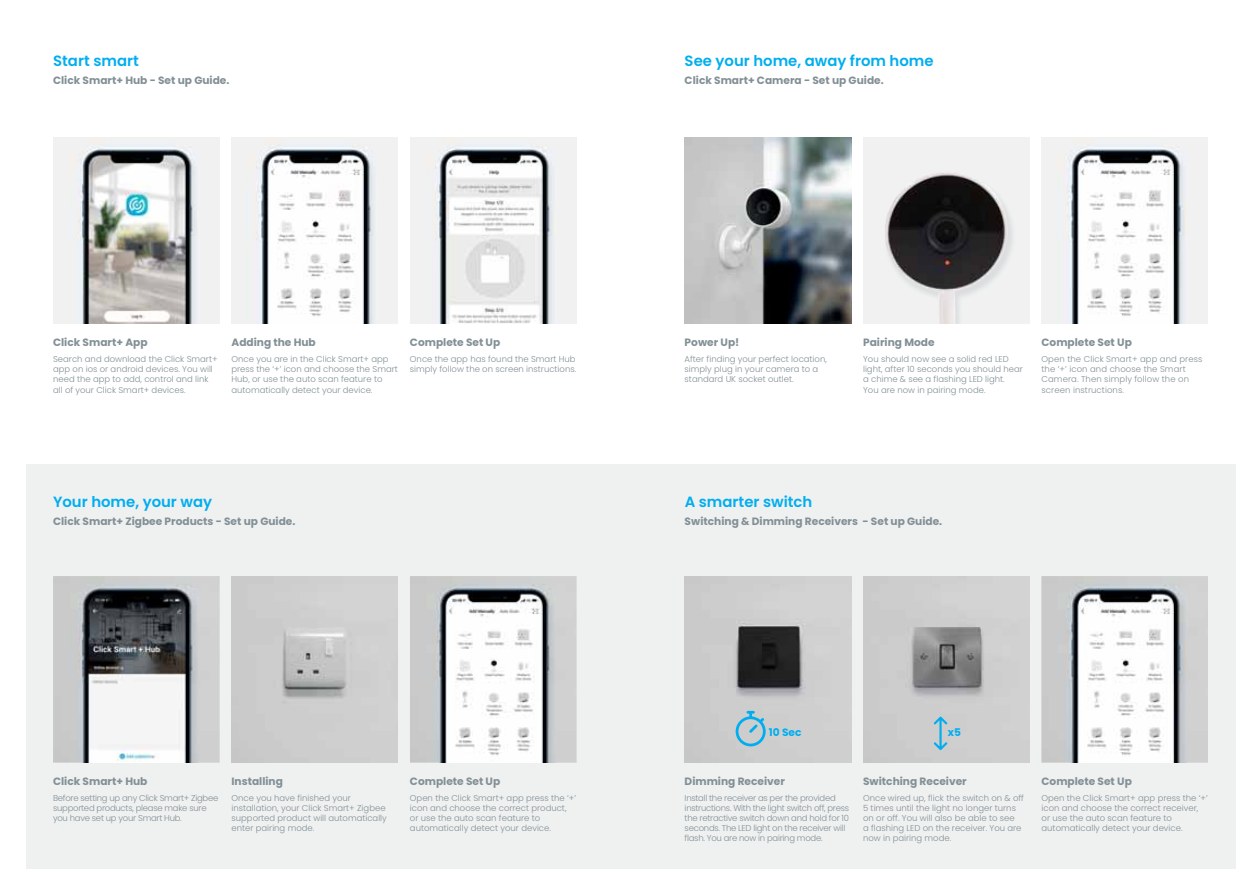
<style>
.page{position:relative;width:1259px;height:893px;background:#fff}
.page>*{position:absolute;margin:0;border:0;box-sizing:border-box;transform-origin:0 0}
.t1{font:600 14.85px "Poppins";color:#00aeef}
.t2{font:700 10.65px "Poppins";color:#829096}
.t3{font:700 10.65px "Poppins";color:#00aeef}
.t4{font:300 8.55px/10.2px "Poppins";color:#829096}
.t5{font:300 8.55px/10.2px "Poppins";letter-spacing:-.03em;color:#829096}
</style>
<div class="page">
<div style="left:26px;top:464px;width:1209px;height:404px;background:#eff0f0"></div>
<img style="left:684px;top:138px;width:167px;height:186px">
<img style="left:684px;top:576px;width:167px;height:186px">
<img style="left:231px;top:576px;width:167px;height:186px">
<img style="left:863px;top:576px;width:166px;height:186px">
<div style="left:863px;top:138px;width:166px;height:186px;background:#f1f1f2"></div>
<img style="left:884px;top:171px;width:125px;height:153px">
<img style="left:82px;top:150px;width:116px;height:174px">
<img style="left:261px;top:150px;width:116px;height:174px">
<img style="left:439px;top:150px;width:116px;height:174px">
<img style="left:1070px;top:150px;width:116px;height:174px">
<img style="left:1041px;top:576px;width:167px;height:186px">
<img style="left:1070px;top:589px;width:116px;height:173px">
<img style="left:439px;top:589px;width:116px;height:173px">
<img style="left:82px;top:589px;width:116px;height:173px">
<svg style="left:933px;top:717px;width:14px;height:33px"></svg>
<svg style="left:735px;top:711px;width:30px;height:35px"></svg>
<h1 class="t1" style="left:53px;top:55px;width:87px">Start smart</h1>
<h1 class="t1" style="left:684px;top:55px;width:250px">See your home, away from home</h1>
<p class="t2" style="left:53px;top:76px;width:178px">Click Smart+ Hub - Set up Guide.</p>
<p class="t2" style="left:684px;top:76px;width:201px">Click Smart+ Camera - Set up Guide.</p>
<p class="t2" style="left:53px;top:338px;width:96px">Click Smart+ App</p>
<p class="t4" style="left:53px;top:355px;width:166px">Search and download the Click Smart+ app on ios or android devices. You will need the app to add, control and link all of your Click Smart+ devices.</p>
<p class="t2" style="left:231px;top:338px;width:86px">Adding the Hub</p>
<p class="t4" style="left:231px;top:355px;width:168px">Once you are in the Click Smart+ app press the ‘+’ icon and choose the Smart Hub, or use the auto scan feature to automatically detect your device.</p>
<p class="t2" style="left:410px;top:338px;width:92px">Complete Set Up</p>
<p class="t4" style="left:410px;top:355px;width:168px">Once the app has found the Smart Hub simply follow the on screen instructions.</p>
<p class="t2" style="left:684px;top:338px;width:56px">Power Up!</p>
<p class="t4" style="left:684px;top:355px;width:144px">After finding your perfect location, simply plug in your camera to a standard UK socket outlet.</p>
<p class="t2" style="left:863px;top:338px;width:73px">Pairing Mode</p>
<p class="t4" style="left:863px;top:355px;width:161px">You should now see a solid red LED light, after 10 seconds you should hear a chime &amp; see a flashing LED light.<br>You are now in pairing mode.</p>
<p class="t2" style="left:1041px;top:338px;width:92px">Complete Set Up</p>
<p class="t4" style="left:1041px;top:355px;width:162px">Open the Click Smart+ app and press the ‘+’ icon and choose the Smart<br>Camera. Then simply follow the on screen instructions.</p>
<h1 class="t1" style="left:53px;top:496px;width:160px">Your home, your way</h1>
<h1 class="t1" style="left:684px;top:496px;width:129px">A smarter switch</h1>
<p class="t2" style="left:53px;top:517px;width:244px">Click Smart+ Zigbee Products - Set up Guide.</p>
<p class="t2" style="left:684px;top:517px;width:259px">Switching &amp; Dimming Receivers - Set up Guide.</p>
<p class="t2" style="left:53px;top:777px;width:96px">Click Smart+ Hub</p>
<p class="t5" style="left:53px;top:793px;width:167px">Before setting up any Click Smart+ Zigbee supported products, please make sure you have set up your Smart Hub.</p>
<p class="t2" style="left:231px;top:777px;width:53px">Installing</p>
<p class="t4" style="left:231px;top:793px;width:157px">Once you have finished your installation, your Click Smart+ Zigbee supported product will automatically enter pairing mode.</p>
<p class="t2" style="left:410px;top:777px;width:92px">Complete Set Up</p>
<p class="t4" style="left:410px;top:793px;width:168px">Open the Click Smart+ app press the ‘+’ icon and choose the correct product, or use the auto scan feature to automatically detect your device.</p>
<p class="t3" style="left:769px;top:728px;width:34px">10 Sec</p>
<p class="t3" style="left:948px;top:728px;width:15px">x5</p>
<p class="t2" style="left:684px;top:777px;width:102px">Dimming Receiver</p>
<p class="t2" style="left:863px;top:777px;width:105px">Switching Receiver</p>
<p class="t2" style="left:1041px;top:777px;width:92px">Complete Set Up</p>
<p class="t5" style="left:684px;top:793px;width:166px">Install the receiver as per the provided instructions. With the light switch off, press the retractive switch down and hold for 10 seconds. The LED light on the receiver will flash. You are now in pairing mode.</p>
<p class="t4" style="left:863px;top:793px;width:162px">Once wired up, flick the switch on &amp; off 5 times until the light no longer turns on or off. You will also be able to see<br>a flashing LED on the receiver. You are now in pairing mode.</p>
<p class="t4" style="left:1041px;top:793px;width:168px">Open the Click Smart+ app press the ‘+’ icon and choose the correct receiver, or use the auto scan feature to automatically detect your device.</p>
</div>
